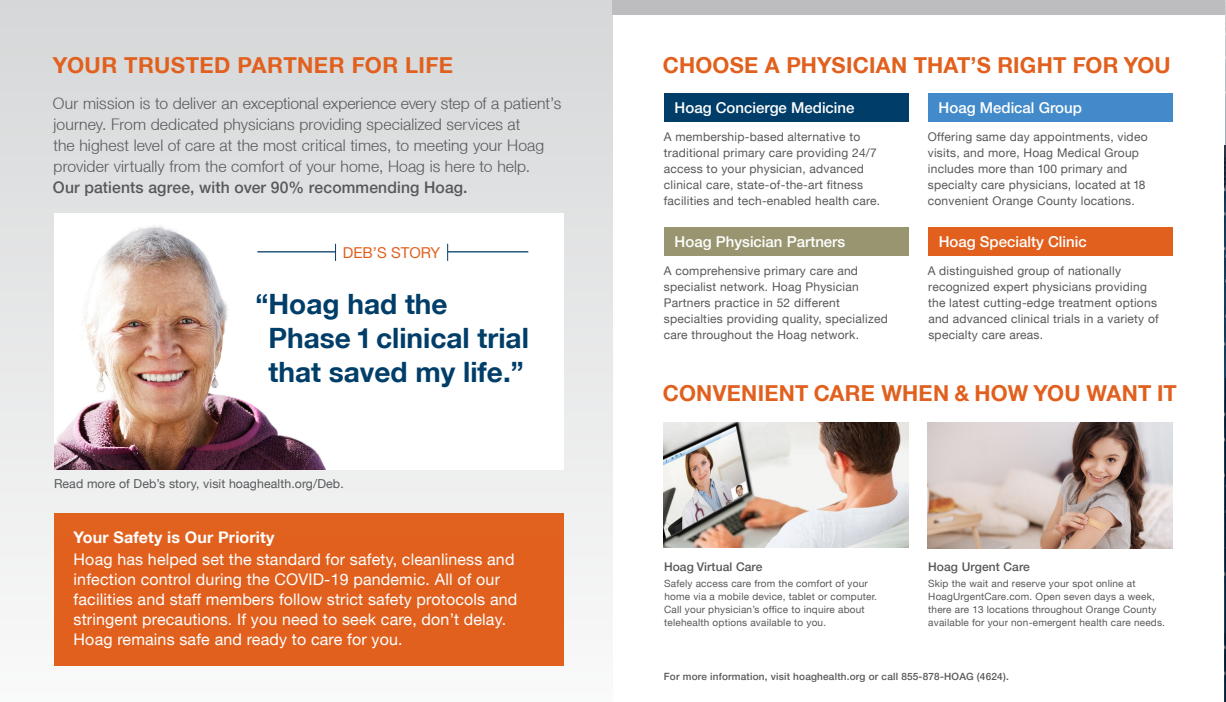
<style>
.page{position:relative;width:1226px;height:702px;background:#fff}
.page>*{position:absolute;margin:0;border:0;box-sizing:border-box;transform-origin:0 0}
.t1{font:700 28px/34px "Helvetica Neue LT";color:#003e69}
.Article_Header{font:700 22px "Helvetica Neue LT";letter-spacing:.01em;color:#e1601e}
.t2{font:300 16px/21px "Helvetica Neue LT";letter-spacing:.01em;color:#57585a}
.t3{font:16px/20px "Helvetica Neue LT";letter-spacing:.01em;color:#fff}
.t4{font:700 16px "Helvetica Neue LT";letter-spacing:.01em;color:#fff}
.t5{font:500 15px "Helvetica Neue LT";color:#fff}
.t6{font:15px "Helvetica Neue LT";color:#e1601e}
.t7{font:12.3px "Helvetica Neue LT";letter-spacing:.01em;color:#57585a}
.t8{font:12px/16px "Helvetica Neue LT";letter-spacing:.02em;color:#57585a}
.t9{font:500 12px "Helvetica Neue LT";letter-spacing:.01em;color:#57585a}
.t10{font:10px/13px "Helvetica Neue LT";letter-spacing:.02em;color:#57585a}
.t11{font:500 10px "Helvetica Neue LT";letter-spacing:.02em;color:#57585a}
.s1{font-weight:500}
</style>
<div class="page">
<div style="left:0;top:0;width:612px;height:702px;background:linear-gradient(to bottom,#d6d7d8,#fafafa)"></div>
<img style="left:1224px;top:0;width:1px;height:378px">
<hr style="left:1224px;top:378px;width:1px;height:324px;background:#888c8f">
<hr style="left:1224px;top:378px;width:1px;height:198px;background:#003e69">
<div style="left:54px;top:513px;width:509px;height:153px;background:#e1601e"></div>
<div style="left:54px;top:213px;width:509px;height:257px;background:#fff"></div>
<img style="left:54px;top:226px;width:283px;height:244px">
<hr style="left:257px;top:251px;width:271px;height:1px;background:#003e69">
<div style="left:335px;top:247px;width:113px;height:17px;background:#fff"></div>
<svg style="left:447px;top:243px;width:1px;height:18px"></svg>
<svg style="left:335px;top:244px;width:1px;height:17px"></svg>
<div style="left:612px;top:0;width:612px;height:14px;background:#bdbdc0"></div>
<img style="left:663px;top:422px;width:245px;height:126px">
<img style="left:927px;top:422px;width:245px;height:126px">
<div style="left:663px;top:93px;width:245px;height:29px;background:#003e69"></div>
<div style="left:927px;top:93px;width:245px;height:29px;background:#428ac9"></div>
<div style="left:663px;top:227px;width:245px;height:29px;background:#989570"></div>
<div style="left:927px;top:227px;width:245px;height:29px;background:#e1601e"></div>
<p class="Article_Header" style="left:53px;top:52px;width:402px">YOUR TRUSTED PARTNER FOR LIFE</p>
<p class="t2" style="left:53px;top:92px;width:510px">Our mission is to deliver an exceptional experience every step of a patient’s journey. From dedicated physicians providing specialized services at<br>the highest level of care at the most critical times, to meeting your Hoag provider virtually from the comfort of your home, Hoag is here to help.<br><span class="s1">Our patients agree, with over 90% recommending Hoag.</span></p>
<p class="t6" style="left:343px;top:244px;width:99px">DEB’S STORY</p>
<p class="t1" style="left:268px;top:286px;width:262px;text-indent:-13px">“Hoag had the<br>Phase 1 clinical trial that saved my life.”</p>
<p class="t7" style="left:54px;top:477px;width:291px">Read more of Deb’s story, visit hoaghealth.org/Deb.</p>
<p class="t4" style="left:74px;top:527px;width:202px">Your Safety is Our Priority</p>
<p class="t3" style="left:74px;top:549px;width:445px">Hoag has helped set the standard for safety, cleanliness and infection control during the COVID-19 pandemic. All of our facilities and staff members follow strict safety protocols and stringent precautions. If you need to seek care, don’t delay.<br>Hoag remains safe and ready to care for you.</p>
<p class="Article_Header" style="left:662px;top:51px;width:509px">CHOOSE A PHYSICIAN THAT’S RIGHT FOR YOU</p>
<p class="t5" style="left:674px;top:98px;width:181px">Hoag Concierge Medicine</p>
<p class="t8" style="left:663px;top:128px;width:218px">A membership-based alternative to traditional primary care providing 24/7 access to your physician, advanced clinical care, state-of-the-art fitness facilities and tech-enabled health care.</p>
<p class="t5" style="left:674px;top:232px;width:172px">Hoag Physician Partners</p>
<p class="t8" style="left:663px;top:262px;width:225px">A comprehensive primary care and specialist network. Hoag Physician Partners practice in 52 different specialties providing quality, specialized care throughout the Hoag network.</p>
<p class="t5" style="left:938px;top:98px;width:145px">Hoag Medical Group</p>
<p class="t8" style="left:927px;top:128px;width:221px">Offering same day appointments, video visits, and more, Hoag Medical Group includes more than 100 primary and specialty care physicians, located at 18 convenient Orange County locations.</p>
<p class="t5" style="left:938px;top:232px;width:149px">Hoag Specialty Clinic</p>
<p class="t8" style="left:927px;top:262px;width:232px">A distinguished group of nationally recognized expert physicians providing the latest cutting-edge treatment options and advanced clinical trials in a variety of specialty care areas.</p>
<p class="Article_Header" style="left:662px;top:380px;width:515px">CONVENIENT CARE WHEN &amp; HOW YOU WANT IT</p>
<p class="t9" style="left:664px;top:560px;width:100px">Hoag Virtual Care</p>
<p class="t10" style="left:664px;top:577px;width:214px">Safely access care from the comfort of your home via a mobile device, tablet or computer.<br>Call your physician’s office to inquire about telehealth options available to you.</p>
<p class="t9" style="left:928px;top:560px;width:103px">Hoag Urgent Care</p>
<p class="t10" style="left:928px;top:577px;width:238px">Skip the wait and reserve your spot online at HoagUrgentCare.com. Open seven days a week, there are 13 locations throughout Orange County available for your non-emergent health care needs.</p>
<p class="t11" style="left:663px;top:670px;width:346px">For more information, visit hoaghealth.org or call 855-878-HOAG (4624).</p>
</div>
